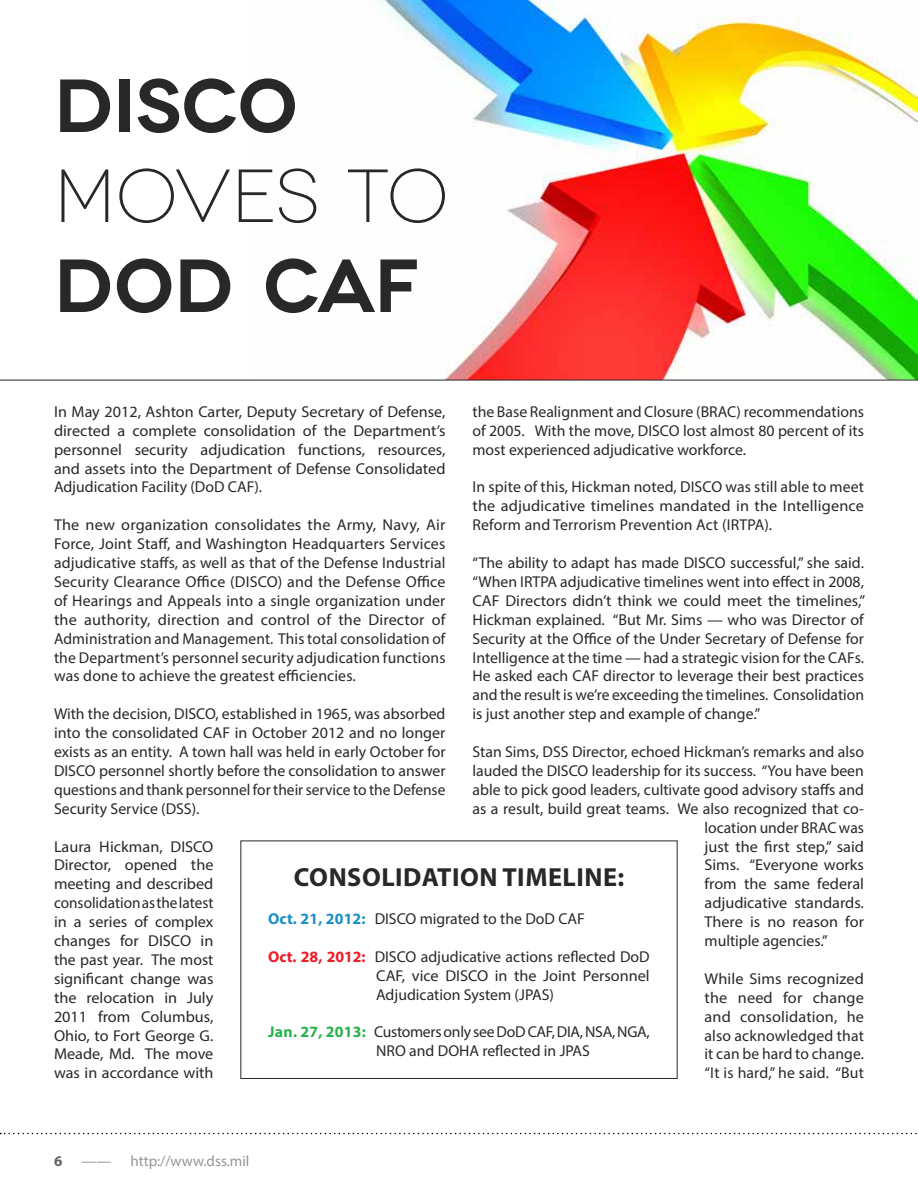
<style>
.page{position:relative;width:918px;height:1188px;background:#fff}
.page>*{position:absolute;margin:0;border:0;box-sizing:border-box;transform-origin:0 0}
.t1{font:600 75px "Novecentowide";color:#292829}
.t2{font:300 expanded 75px "Novecento";letter-spacing:-.02em;color:#292829}
.t3{font:700 26.25px "Myriad Pro";letter-spacing:.02em;color:#292829}
.t4{font:15.75px/18.9px "Myriad Pro";color:#292829;text-align:justify}
.t5{font:15.75px/18.9px "Myriad Pro";letter-spacing:-.02em;color:#292829}
.t6{font:15px "Myriad Pro";color:#939598}
.t7{font:700 15px "Myriad Pro";color:#636466}
.s1{font-weight:700;color:#1790c6}
.s2{font-weight:700;color:#ed1c28}
.s3{font-weight:700;color:#27b34b}
</style>
<div class="page">
<svg style="left:0;top:1133px;width:917px;height:1px"></svg>
<img style="left:250px;top:0;width:668px;height:380px">
<div style="left:240px;top:841px;width:438px;height:238px;border:1px solid #292829"></div>
<hr style="left:0;top:380px;width:918px;height:1px;background:#292829">
<h1 class="t1" style="left:54px;top:60px;width:245px">DISCO</h1>
<h1 class="t2" style="left:54px;top:153px;width:396px">MOVES TO</h1>
<h1 class="t1" style="left:54px;top:240px;width:367px">DoD CAF</h1>
<p class="t4" style="left:54px;top:402px;width:393px">In May 2012, Ashton Carter, Deputy Secretary of Defense, directed a complete consolidation of the Department’s personnel security adjudication functions, resources, and assets into the Department of Defense Consolidated Adjudication Facility (DoD CAF).</p>
<p class="t4" style="left:54px;top:515px;width:393px">The new organization consolidates the Army, Navy, Air Force, Joint Staff, and Washington Headquarters Services adjudicative staffs, as well as that of the Defense Industrial Security Clearance Office (DISCO) and the Defense Office of Hearings and Appeals into a single organization under the authority, direction and control of the Director of Administration and Management. This total consolidation of the Department’s personnel security adjudication functions was done to achieve the greatest efficiencies.</p>
<p class="t4" style="left:54px;top:704px;width:393px">With the decision, DISCO, established in 1965, was absorbed into the consolidated CAF in October 2012 and no longer exists as an entity. A town hall was held in early October for DISCO personnel shortly before the consolidation to answer questions and thank personnel for their service to the Defense Security Service (DSS).</p>
<p class="t4" style="left:54px;top:837px;width:161px">Laura Hickman, DISCO Director, opened the meeting and described consolidation as the latest in a series of complex changes for DISCO in the past year. The most significant change was the relocation in July 2011 from Columbus, Ohio, to Fort George G.<br>Meade, Md. The move was in accordance with</p>
<p class="t4" style="left:472px;top:402px;width:393px">the Base Realignment and Closure (BRAC) recommendations of 2005. With the move, DISCO lost almost 80 percent of its most experienced adjudicative workforce.</p>
<p class="t4" style="left:472px;top:477px;width:393px">In spite of this, Hickman noted, DISCO was still able to meet the adjudicative timelines mandated in the Intelligence Reform and Terrorism Prevention Act (IRTPA).</p>
<p class="t4" style="left:472px;top:553px;width:394px">“The ability to adapt has made DISCO successful,” she said. “When IRTPA adjudicative timelines went into effect in 2008, CAF Directors didn’t think we could meet the timelines,” Hickman explained. “But Mr. Sims — who was Director of Security at the Office of the Under Secretary of Defense for Intelligence at the time — had a strategic vision for the CAFs.<br>He asked each CAF director to leverage their best practices and the result is we’re exceeding the timelines. Consolidation is just another step and example of change.”</p>
<p class="t4" style="left:472px;top:742px;width:393px">Stan Sims, DSS Director, echoed Hickman’s remarks and also</p>
<p class="t4" style="left:472px;top:761px;width:393px">lauded the DISCO leadership for its success. “You have been</p>
<p class="t4" style="left:472px;top:780px;width:393px">able to pick good leaders, cultivate good advisory staffs and</p>
<p class="t4" style="left:472px;top:799px;width:393px">as a result, build great teams. We also recognized that co-</p>
<p class="t4" style="left:705px;top:818px;width:161px">location under BRAC was</p>
<p class="t4" style="left:705px;top:837px;width:161px">just the first step,” said</p>
<p class="t4" style="left:705px;top:855px;width:161px">Sims. “Everyone works</p>
<p class="t4" style="left:705px;top:874px;width:161px">from the same federal</p>
<p class="t4" style="left:705px;top:893px;width:161px">adjudicative standards.</p>
<p class="t4" style="left:705px;top:912px;width:161px">There is no reason for</p>
<p class="t4" style="left:705px;top:931px;width:125px">multiple agencies.”</p>
<p class="t4" style="left:705px;top:969px;width:161px">While Sims recognized the need for change and consolidation, he also acknowledged that it can be hard to change. “It is hard,” he said. “But</p>
<h2 class="t3" style="left:294px;top:860px;width:103px">CONSOLIDA</h2>
<h2 class="t3" style="left:437px;top:860px;width:189px">TION TIMELINE:</h2>
<p class="t4" style="left:268px;top:909px;width:318px"><span class="s1">OCT. 21, 2012:</span> DISCO migrated to the DoD CAF</p>
<p class="t4" style="left:376px;top:947px;width:275px;text-indent:-108px"><span class="s2">OCT. 28, 2012:</span> DISCO adjudicative actions reflected DoD CAF, vice DISCO in the Joint Personnel Adjudication System (JPAS)</p>
<p class="t5" style="left:376px;top:1022px;width:275px;text-indent:-108px"><span class="s3">JAN. 27, 2013:</span> Customers only see DoD CAF, DIA, NSA, NGA,<br>NRO and DOHA reflected in JPAS</p>
<p class="t7" style="left:54px;top:1151px;width:10px">6</p>
<p class="t6" style="left:81px;top:1152px;width:31px">——</p>
<p class="t6" style="left:130px;top:1152px;width:120px">http://www.dss.mil</p>
</div>
